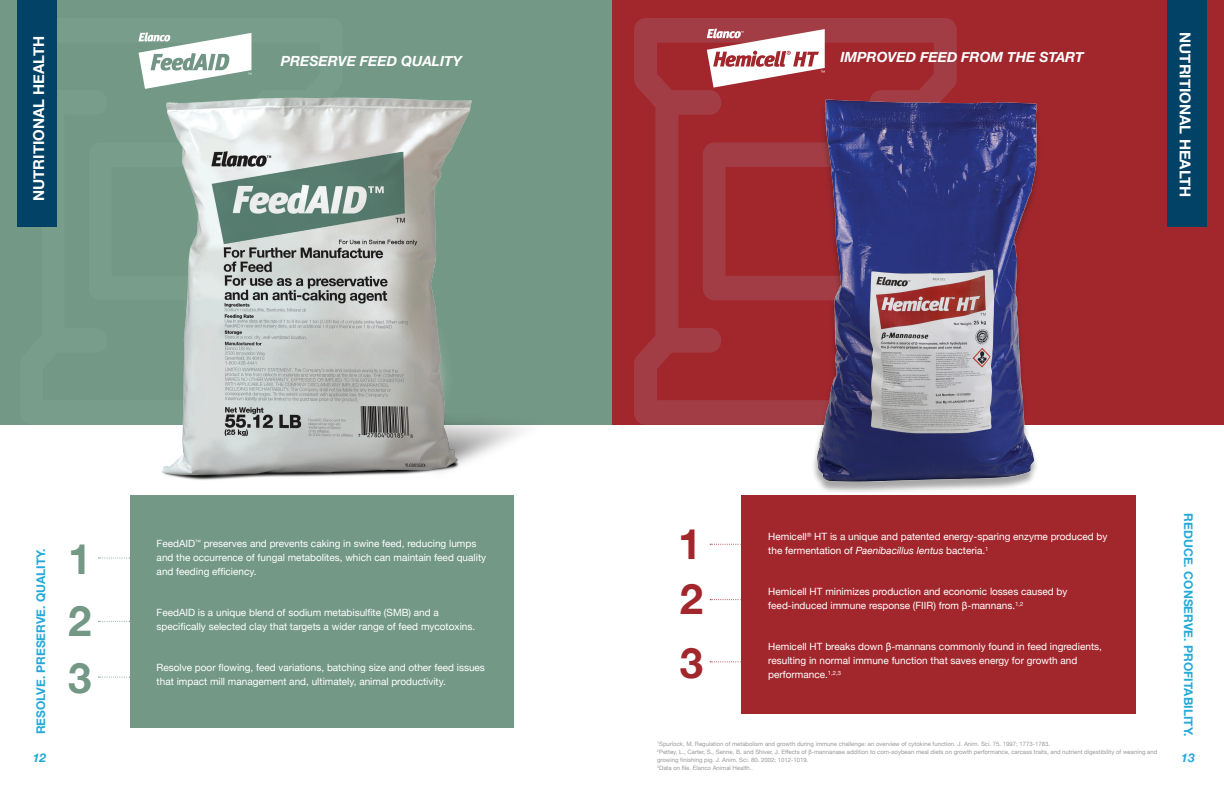
<style>
.page{position:relative;width:1224px;height:792px;background:#fff}
.page>*{position:absolute;margin:0;border:0;box-sizing:border-box;transform-origin:0 0}
.t1{font:700 41.9px "Helvetica Neue";color:#739886}
.t2{font:700 41.9px "Helvetica Neue";color:#a2272d}
.Paragraph_1{font:700 15px "Helvetica Neue";color:#fff}
.t3{font:italic 700 14px "Helvetica Neue";color:#fff}
.t4{font:700 12px "Helvetica Neue";letter-spacing:.005em;color:#24a9d8}
.t5{font:italic 700 12px "Helvetica Neue";color:#24a9d8}
.Numbered_List_Copy{font:10px/14px "Helvetica Neue";color:#fff}
.t6{font:6px/8px "Helvetica Neue";color:#999}
.s1{font-style:italic}
</style>
<div class="page">
<div style="left:612px;top:0;width:612px;height:425px;background:#a2272d"></div>
<svg style="left:634px;top:18px;width:323px;height:407px"></svg>
<svg style="left:703px;top:142px;width:69px;height:158px"></svg>
<div style="left:0;top:0;width:612px;height:425px;background:#739886"></div>
<div style="left:17px;top:0;width:40px;height:226px;background:#024266"></div>
<svg style="left:139px;top:32px;width:112px;height:29px"></svg>
<div style="left:130px;top:495px;width:383px;height:232px;background:#739886"></div>
<svg style="left:99px;top:557px;width:31px;height:1px"></svg>
<svg style="left:99px;top:621px;width:31px;height:1px"></svg>
<svg style="left:99px;top:677px;width:31px;height:1px"></svg>
<div style="left:741px;top:495px;width:395px;height:219px;background:#a2272d"></div>
<svg style="left:710px;top:544px;width:31px;height:1px"></svg>
<svg style="left:710px;top:599px;width:31px;height:1px"></svg>
<svg style="left:710px;top:661px;width:31px;height:1px"></svg>
<div style="left:1167px;top:0;width:40px;height:226px;background:#024266"></div>
<svg style="left:707px;top:29px;width:118px;height:59px"></svg>
<img style="left:772px;top:91px;width:267px;height:401px">
<img style="left:140px;top:61px;width:383px;height:457px">
<p class="Paragraph_1" style="left:27px;top:201px;width:167px;rotate:-90deg">NUTRITIONAL HEALTH</p>
<p class="t3" style="left:281px;top:50px;width:183px">PRESERVE FEED QUALITY</p>
<p class="t4" style="left:31px;top:734px;width:188px;rotate:-90deg">RESOLVE. PRESERVE. QUALITY.</p>
<p class="Numbered_List_Copy" style="left:157px;top:537px;width:331px">FeedAID<sup>™</sup> preserves and prevents caking in swine feed, reducing lumps and the occurrence of fungal metabolites, which can maintain feed quality and feeding efficiency.</p>
<p class="t1" style="left:68px;top:526px;width:25px">1</p>
<p class="t1" style="left:68px;top:588px;width:25px">2</p>
<p class="t1" style="left:68px;top:645px;width:25px">3</p>
<p class="Numbered_List_Copy" style="left:157px;top:606px;width:320px">FeedAID is a unique blend of sodium metabisulfite (SMB) and a specifically selected clay that targets a wider range of feed mycotoxins.</p>
<p class="Numbered_List_Copy" style="left:157px;top:661px;width:330px">Resolve poor flowing, feed variations, batching size and other feed issues that impact mill management and, ultimately, animal productivity.</p>
<p class="t3" style="left:840px;top:46px;width:245px">IMPROVED FEED FROM THE START</p>
<p class="Paragraph_1" style="left:1197px;top:32px;width:167px;rotate:90deg">NUTRITIONAL HEALTH</p>
<p class="t2" style="left:678px;top:511px;width:25px">1</p>
<p class="t2" style="left:680px;top:567px;width:25px">2</p>
<p class="t2" style="left:680px;top:630px;width:25px">3</p>
<p class="Numbered_List_Copy" style="left:768px;top:530px;width:341px">Hemicell<sup>®</sup> HT is a unique and patented energy-sparing enzyme produced by the fermentation of <span class="s1">Paenibacillus lentus</span> bacteria.<sup>1</sup></p>
<p class="Numbered_List_Copy" style="left:768px;top:585px;width:301px">Hemicell HT minimizes production and economic losses caused by feed-induced immune response (FIIR) from β-mannans.<sup>1,2</sup></p>
<p class="Numbered_List_Copy" style="left:768px;top:640px;width:335px">Hemicell HT breaks down β-mannans commonly found in feed ingredients, resulting in normal immune function that saves energy for growth and performance.<sup>1,2,3</sup></p>
<p class="t4" style="left:1198px;top:513px;width:225px;rotate:90deg">REDUCE. CONSERVE. PROFITABILITY.</p>
<p class="t6" style="left:657px;top:741px;width:395px"><sup>1</sup>Spurlock, M. Regulation of metabolism and growth during immune challenge: an overview of cytokine function. J. Anim. Sci. 75. 1997; 1773-1783.</p>
<p class="t6" style="left:657px;top:749px;width:502px"><sup>2</sup>Pettey, L., Carter, S., Senne, B. and Shiver, J. Effects of β-mannanase addition to corn-soybean meal diets on growth performance, carcass traits, and nutrient digestibility of weaning and growing finishing pig. J. Anim. Sci. 80. 2002; 1012-1019.</p>
<p class="t6" style="left:657px;top:765px;width:98px"><sup>3</sup>Data on file. Elanco Animal Health..</p>
<p class="t5" style="left:33px;top:748px;width:15px">12</p>
<p class="t5" style="left:1181px;top:748px;width:15px">13</p>
</div>
